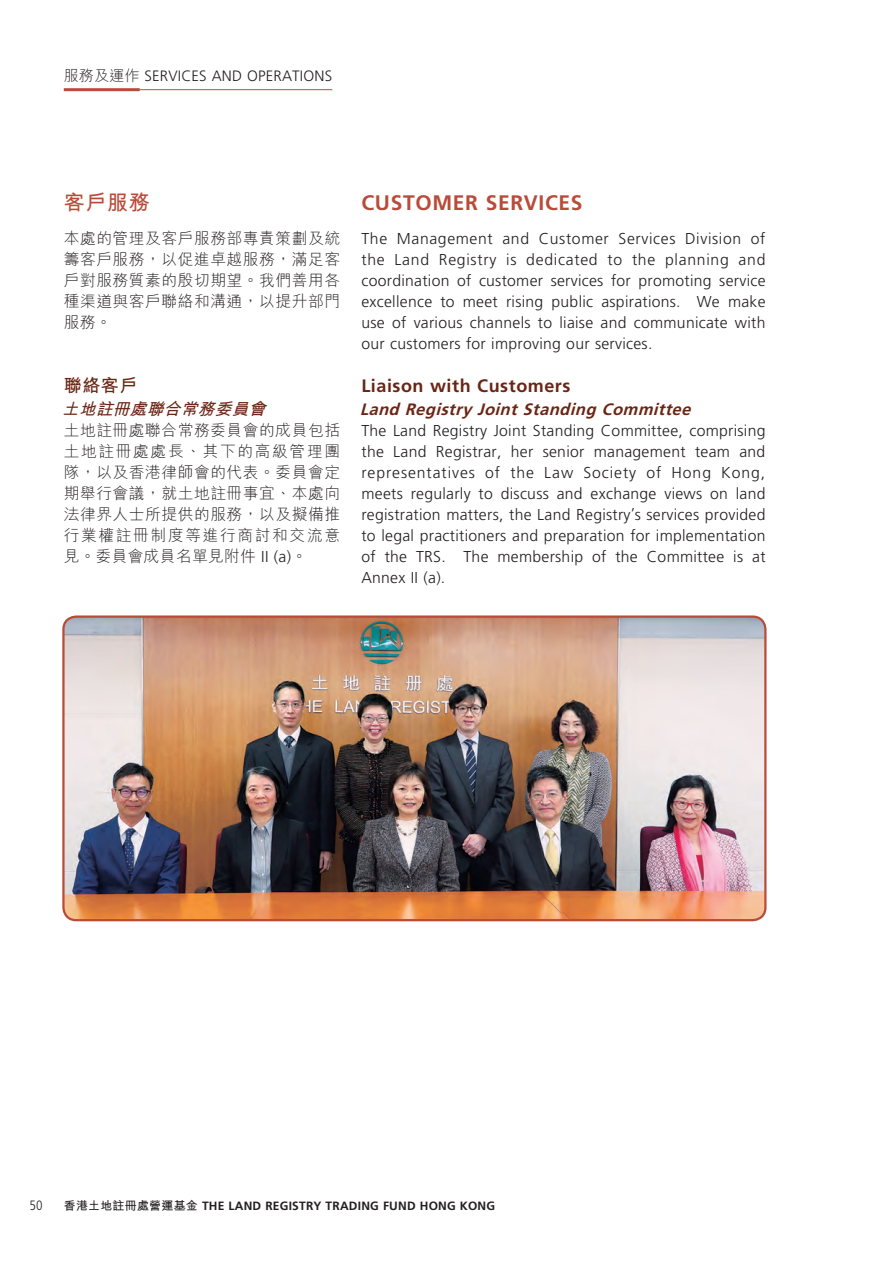
<style>
.page{position:relative;width:893px;height:1263px;background:#fff}
.page>*{position:absolute;margin:0;border:0;box-sizing:border-box;transform-origin:0 0}
.t1{font:700 21px "Frutiger LT Std";letter-spacing:.03em;color:#b84b39}
.t2{font:700 21px "M Hei HK";color:#b84b39}
.t3{font:700 18px "Frutiger LT Std";letter-spacing:.03em;color:#6a2615}
.t4{font:700 18px "M Hei HK";color:#6a2615}
.t5{font:italic 700 16.5px "Frutiger LT Std";color:#6a2615}
.t6{font:italic 700 16.5px "M Hei HK";color:#6a2615}
.t7{font:300 15.75px/21px "Frutiger LT Std";letter-spacing:.02em;color:#231f20;text-align:justify}
.t8{font:300 15.75px/21px "M Hei HK";letter-spacing:.035em;color:#231f20;text-align:justify}
.t9{font:300 15px "Frutiger LT Std";letter-spacing:.015em;color:#231f20}
.t10{font:300 condensed 13.5px "Frutiger LT Std";color:#231f20}
.t11{font:700 12px "Frutiger LT Std";letter-spacing:.02em;color:#231f20}
.s1{font-family:"M Hei HK"}
.s2{font-family:"Frutiger LT Std"}
</style>
<div class="page">
<hr style="left:64px;top:88px;width:76px;height:3px;background:#b84b39">
<hr style="left:140px;top:89px;width:192px;height:1px;background:#b84b39">
<img style="left:65px;top:618px;width:700px;height:302px">
<div style="left:62px;top:615px;width:704px;height:306px;border:2px solid #b84b39;border-radius:13px"></div>
<p class="t9" style="left:64px;top:68px;width:270px"><span class="s1">服務及運作</span> SERVICES AND OPERATIONS</p>
<h1 class="t2" style="left:64px;top:187px;width:87px">客戶服務</h1>
<h1 class="t1" style="left:361px;top:190px;width:223px">CUSTOMER SERVICES</h1>
<p class="t8" style="left:64px;top:227px;width:278px">本處的管理及客戶服務部專責策劃及統籌客戶服務，以促進卓越服務，滿足客戶對服務質素的殷切期望。我們善用各種渠道與客戶聯絡和溝通，以提升部門服務。</p>
<p class="t7" style="left:361px;top:228px;width:406px">The Management and Customer Services Division of the Land Registry is dedicated to the planning and coordination of customer services for promoting service excellence to meet rising public aspirations. We make use of various channels to liaise and communicate with our customers for improving our services.</p>
<p class="t4" style="left:64px;top:373px;width:75px">聯絡客戶</p>
<p class="t3" style="left:361px;top:376px;width:210px">Liaison with Customers</p>
<p class="t6" style="left:62px;top:397px;width:210px">土地註冊處聯合常務委員會</p>
<p class="t5" style="left:360px;top:399px;width:337px">Land Registry JointStanding Committee</p>
<p class="t8" style="left:64px;top:419px;width:278px">土地註冊處聯合常務委員會的成員包括土地註冊處處長、其下的高級管理團隊，以及香港律師會的代表。委員會定期舉行會議，就土地註冊事宜、本處向法律界人士所提供的服務，以及擬備推行業權註冊制度等進行商討和交流意見。委員會成員名單見附件 <span class="s2">II (a)</span>。</p>
<p class="t7" style="left:361px;top:420px;width:406px">The Land Registry Joint Standing Committee, comprising the Land Registrar, her senior management team and representatives of the Law Society of Hong Kong, meets regularly to discuss and exchange views on land registration matters, the Land Registry’s services provided to legal practitioners and preparation for implementation of the TRS. The membership of the Committee is at Annex II (a).</p>
<p class="t10" style="left:30px;top:1198px;width:14px">50</p>
<p class="t11" style="left:64px;top:1199px;width:433px"><span class="s1">香港土地註冊處營運基金</span> THE LAND REGISTRY TRADING FUND HONG KONG</p>
</div>
